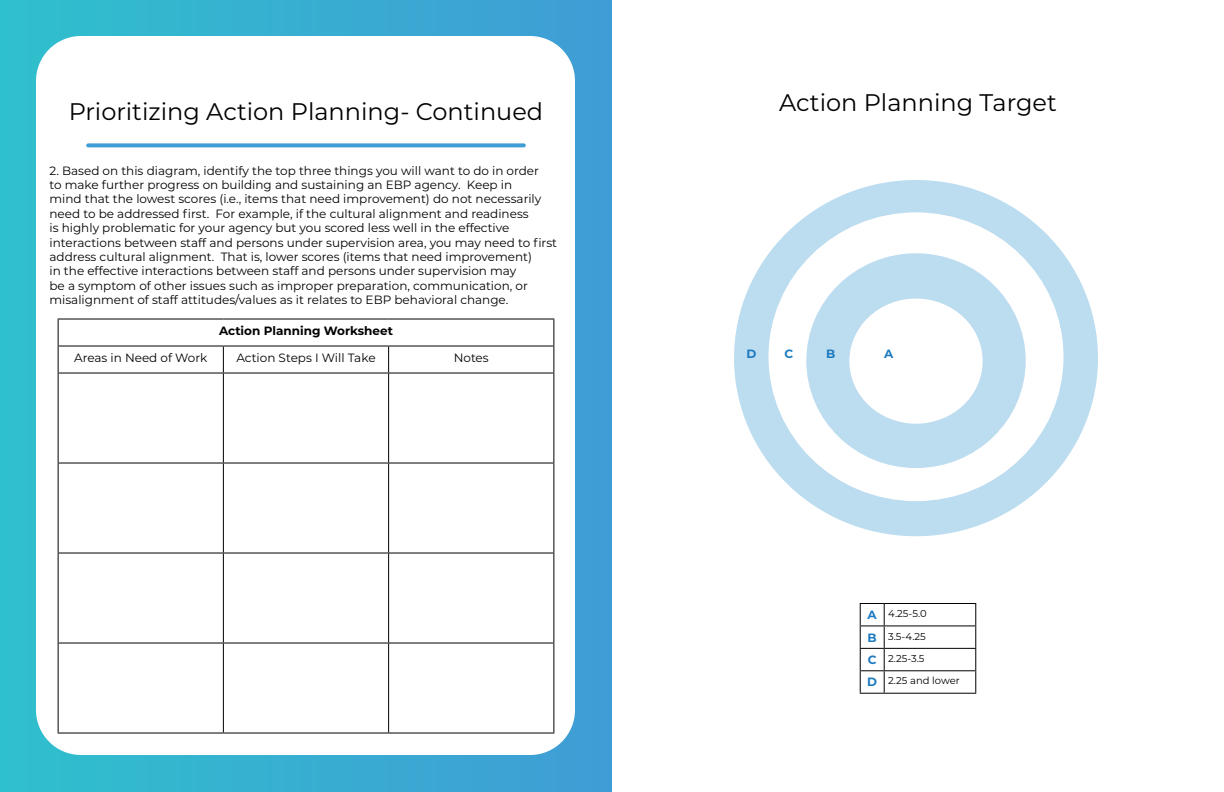
<style>
.page{position:relative;width:1224px;height:792px;background:#fff}
.page>*{position:absolute;margin:0;border:0;box-sizing:border-box;transform-origin:0 0}
.t1{font:24px "Montserrat";color:#000}
.t2{font:12px/14.4px "Montserrat";color:#000}
.t3{font:700 12px "Montserrat";color:#000}
.t4{font:700 12px "Montserrat";color:#1c7ac0}
.t5{font:10px "Montserrat";color:#000}
.s1{font-weight:700;font-size:12px;color:#1c7ac0}
</style>
<div class="page">
<div style="left:0;top:0;width:612px;height:792px;background:linear-gradient(to right,#2fc0cd,#409cd5)"></div>
<div style="left:36px;top:36px;width:539px;height:719px;background:#fff;border-radius:45px"></div>
<svg style="left:88px;top:143px;width:436px;height:4px;background:#52a5d9"></svg>
<hr style="left:58px;top:319px;width:165px;height:1px;background:#000">
<hr style="left:223px;top:319px;width:166px;height:1px;background:#000">
<hr style="left:389px;top:319px;width:165px;height:1px;background:#000">
<hr style="left:58px;top:346px;width:165px;height:1px;background:#000">
<svg style="left:58px;top:320px;width:1px;height:53px"></svg>
<hr style="left:223px;top:346px;width:166px;height:1px;background:#000">
<svg style="left:223px;top:347px;width:1px;height:26px"></svg>
<hr style="left:389px;top:346px;width:165px;height:1px;background:#000">
<svg style="left:388px;top:347px;width:1px;height:26px"></svg>
<svg style="left:553px;top:320px;width:1px;height:53px"></svg>
<hr style="left:58px;top:373px;width:165px;height:1px;background:#000">
<hr style="left:58px;top:374px;width:1px;height:89px;background:#000">
<hr style="left:223px;top:373px;width:166px;height:1px;background:#000">
<hr style="left:223px;top:374px;width:1px;height:89px;background:#000">
<hr style="left:389px;top:373px;width:165px;height:1px;background:#000">
<hr style="left:388px;top:374px;width:1px;height:89px;background:#000">
<hr style="left:553px;top:374px;width:1px;height:89px;background:#000">
<hr style="left:58px;top:463px;width:165px;height:1px;background:#000">
<hr style="left:58px;top:464px;width:1px;height:89px;background:#000">
<hr style="left:223px;top:463px;width:166px;height:1px;background:#000">
<hr style="left:223px;top:464px;width:1px;height:89px;background:#000">
<hr style="left:389px;top:463px;width:165px;height:1px;background:#000">
<hr style="left:388px;top:464px;width:1px;height:89px;background:#000">
<hr style="left:553px;top:464px;width:1px;height:89px;background:#000">
<hr style="left:58px;top:553px;width:165px;height:1px;background:#000">
<hr style="left:58px;top:554px;width:1px;height:89px;background:#000">
<hr style="left:223px;top:553px;width:166px;height:1px;background:#000">
<hr style="left:223px;top:554px;width:1px;height:89px;background:#000">
<hr style="left:389px;top:553px;width:165px;height:1px;background:#000">
<hr style="left:388px;top:554px;width:1px;height:89px;background:#000">
<hr style="left:553px;top:554px;width:1px;height:89px;background:#000">
<hr style="left:58px;top:643px;width:165px;height:1px;background:#000">
<hr style="left:58px;top:644px;width:1px;height:89px;background:#000">
<hr style="left:223px;top:643px;width:166px;height:1px;background:#000">
<hr style="left:223px;top:644px;width:1px;height:89px;background:#000">
<hr style="left:389px;top:643px;width:165px;height:1px;background:#000">
<hr style="left:388px;top:644px;width:1px;height:89px;background:#000">
<hr style="left:553px;top:644px;width:1px;height:89px;background:#000">
<hr style="left:58px;top:733px;width:165px;height:1px;background:#000">
<hr style="left:223px;top:733px;width:166px;height:1px;background:#000">
<hr style="left:389px;top:733px;width:165px;height:1px;background:#000">
<svg style="left:734px;top:180px;width:364px;height:356px"></svg>
<svg style="left:806px;top:253px;width:220px;height:215px"></svg>
<hr style="left:884px;top:603px;width:92px;height:1px;background:#000">
<hr style="left:884px;top:625px;width:92px;height:1px;background:#000">
<hr style="left:884px;top:648px;width:92px;height:1px;background:#000">
<hr style="left:884px;top:670px;width:92px;height:1px;background:#000">
<svg style="left:975px;top:604px;width:1px;height:89px"></svg>
<svg style="left:860px;top:603px;width:25px;height:91px"></svg>
<hr style="left:884px;top:693px;width:92px;height:1px;background:#000">
<h1 class="t1" style="left:69px;top:95px;width:476px">Prioritizing Action Planning- Continued</h1>
<h1 class="t1" style="left:779px;top:86px;width:279px">Action Planning Target</h1>
<p class="t2" style="left:50px;top:163px;width:509px">2. Based on this diagram, identify the top three things you will want to do in order<br>to make further progress on building and sustaining an EBP agency. Keep in<br>mind that the lowest scores (i.e., items that need improvement) do not necessarily need to be addressed first. For example, if the cultural alignment and readiness<br>is highly problematic for your agency but you scored less well in the effective interactions between staff and persons under supervision area, you may need to first address cultural alignment. That is, lower scores (items that need improvement)<br>in the effective interactions between staff and persons under supervision may<br>be a symptom of other issues such as improper preparation, communication, or misalignment of staff attitudes/values as it relates to EBP behavioral change.</p>
<p class="t3" style="left:219px;top:322px;width:175px">Action Planning Worksheet</p>
<p class="t2" style="left:74px;top:350px;width:135px">Areas in Need of Work</p>
<p class="t2" style="left:236px;top:350px;width:141px">Action Steps I Will Take</p>
<p class="t2" style="left:454px;top:350px;width:37px">Notes</p>
<p class="t4" style="left:747px;top:345px;width:11px">D</p>
<p class="t4" style="left:785px;top:345px;width:10px">C</p>
<p class="t4" style="left:826px;top:345px;width:11px">B</p>
<p class="t4" style="left:884px;top:345px;width:11px">A</p>
<p class="t5" style="left:868px;top:607px;width:61px"><span class="s1">A</span> 4.25-5.0</p>
<p class="t5" style="left:868px;top:629px;width:60px"><span class="s1">B</span> 3.5-4.25</p>
<p class="t5" style="left:868px;top:652px;width:58px"><span class="s1">C</span> 2.25-3.5</p>
<p class="t5" style="left:867px;top:674px;width:94px"><span class="s1">D</span> 2.25 and lower</p>
</div>
